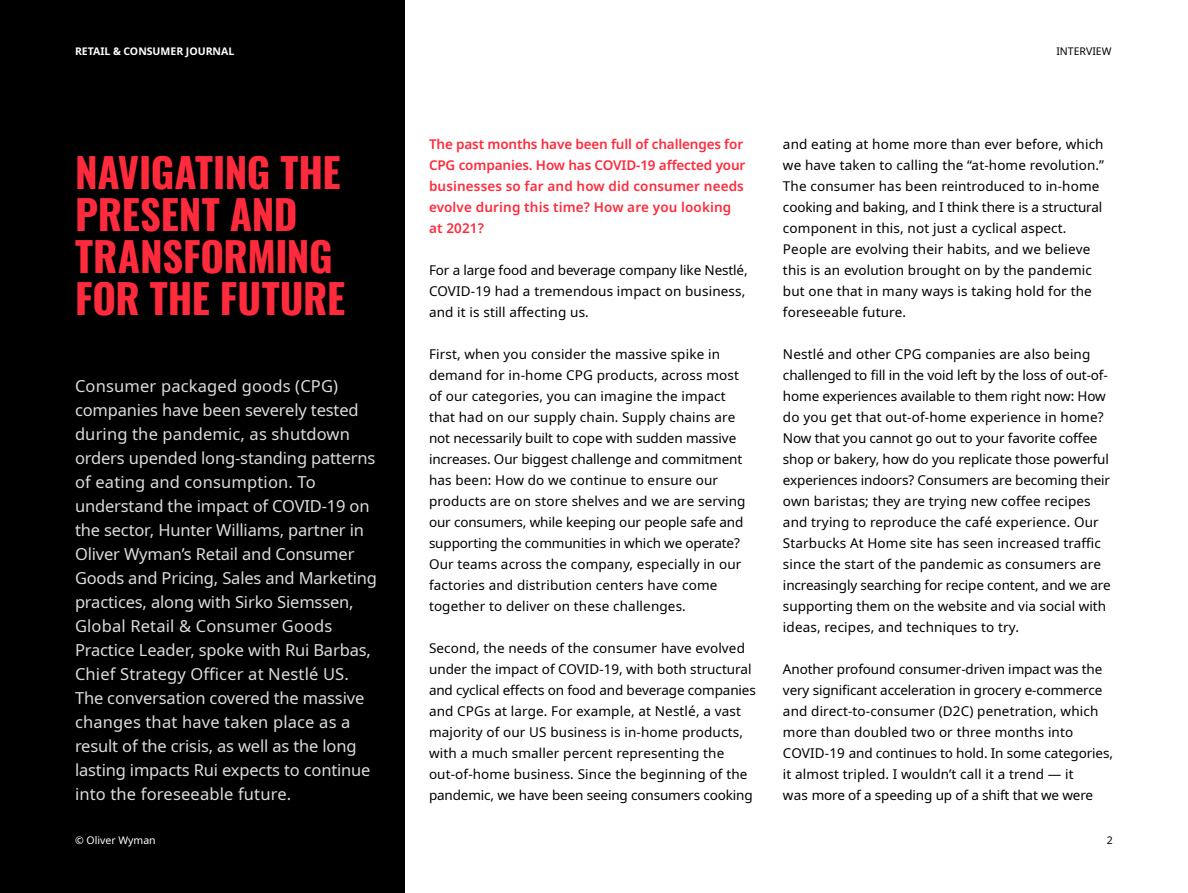
<style>
.page{position:relative;width:1188px;height:893px;background:#fff}
.page>*{position:absolute;margin:0;border:0;box-sizing:border-box;transform-origin:0 0}
.t1{font:700 40.5px/42px "Oswald";letter-spacing:-.005em;color:#ff2b3d}
.t2{font:16.5px/24px "Noto Sans";letter-spacing:-.01em;color:#dcddde}
.t3{font:13.5px/21px "Noto Sans";letter-spacing:.01em;color:#000}
.t4{font:13.5px/21px "Noto Sans";letter-spacing:-.01em;color:#000}
.t5{font:600 13.5px/21px "Noto Sans";letter-spacing:-.01em;color:#ff2b3d}
.t6{font:700 10.5px "Noto Sans";color:#fff}
.t7{font:10.5px "Noto Sans";color:#fff}
.t8{font:10.5px "Noto Sans";color:#000}
</style>
<div class="page">
<div style="left:0;top:0;width:405px;height:893px;background:#000"></div>
<p class="t6" style="left:75px;top:44px;width:161px">RETAIL &amp; CONSUMER JOURNAL</p>
<h1 class="t1" style="left:75px;top:154px;width:272px">NAVIGATING THE<br>PRESENT AND<br>TRANSFORMING<br>FOR THE FUTURE</h1>
<p class="t2" style="left:75px;top:374px;width:304px">Consumer packaged goods (CPG) companies have been severely tested during the pandemic, as shutdown orders upended long-standing patterns of eating and consumption. To understand the impact of COVID-19 on the sector, Hunter Williams, partner in Oliver Wyman’s Retail and Consumer Goods and Pricing, Sales and Marketing practices, along with Sirko Siemssen, Global Retail &amp; Consumer Goods Practice Leader, spoke with Rui Barbas, Chief Strategy Officer at Nestlé US.<br>The conversation covered the massive changes that have taken place as a result of the crisis, as well as the long lasting impacts Rui expects to continue into the foreseeable future.</p>
<p class="t8" style="left:1056px;top:44px;width:57px">INTERVIEW</p>
<p class="t5" style="left:429px;top:133px;width:318px">The past months have been full of challenges for CPG companies. How has COVID-19 affected your businesses so far and how did consumer needs evolve during this time? How are you looking at 2021?</p>
<p class="t3" style="left:429px;top:259px;width:320px">For a large food and beverage company like Nestlé,<br>COVID-19 had a tremendous impact on business, and it is still affecting us.</p>
<p class="t3" style="left:429px;top:343px;width:318px">First, when you consider the massive spike in demand for in-home CPG products, across most of our categories, you can imagine the impact that had on our supply chain. Supply chains are not necessarily built to cope with sudden massive increases. Our biggest challenge and commitment has been: How do we continue to ensure our products are on store shelves and we are serving our consumers, while keeping our people safe and supporting the communities in which we operate?<br>Our teams across the company, especially in our factories and distribution centers have come together to deliver on these challenges.</p>
<p class="t3" style="left:429px;top:638px;width:328px">Second, the needs of the consumer have evolved under the impact of COVID-19, with both structural and cyclical effects on food and beverage companies and CPGs at large. For example, at Nestlé, a vast majority of our US business is in-home products, with a much smaller percent representing the out-of-home business. Since the beginning of the pandemic, we have been seeing consumers cooking</p>
<p class="t3" style="left:783px;top:134px;width:323px">and eating at home more than ever before, which we have taken to calling the “at-home revolution.” The consumer has been reintroduced to in-home cooking and baking, and I think there is a structural component in this, not just a cyclical aspect.<br>People are evolving their habits, and we believe this is an evolution brought on by the pandemic but one that in many ways is taking hold for the foreseeable future.</p>
<p class="t3" style="left:783px;top:344px;width:329px">Nestlé and other CPG companies are also being challenged to fill in the void left by the loss of out-of&shy;home experiences available to them right now: How do you get that out-of-home experience in home?<br>Now that you cannot go out to your favorite coffee shop or bakery, how do you replicate those powerful experiences indoors? Consumers are becoming their own baristas; they are trying new coffee recipes and trying to reproduce the café experience. Our Starbucks At Home site has seen increased traffic since the start of the pandemic as consumers are increasingly searching for recipe content, and we are supporting them on the website and via social with ideas, recipes, and techniques to try.</p>
<p class="t4" style="left:783px;top:659px;width:332px">Another profound consumer-driven impact was the very significant acceleration in grocery e-commerce and direct-to-consumer (D2C) penetration, which more than doubled two or three months into COVID-19 and continues to hold. In some categories, it almost tripled. I wouldn’t call it a trend — it<br>was more of a speeding up of a shift that we were</p>
<p class="t7" style="left:75px;top:832px;width:82px">© Oliver Wyman</p>
<p class="t8" style="left:1107px;top:832px;width:8px">2</p>
</div>
